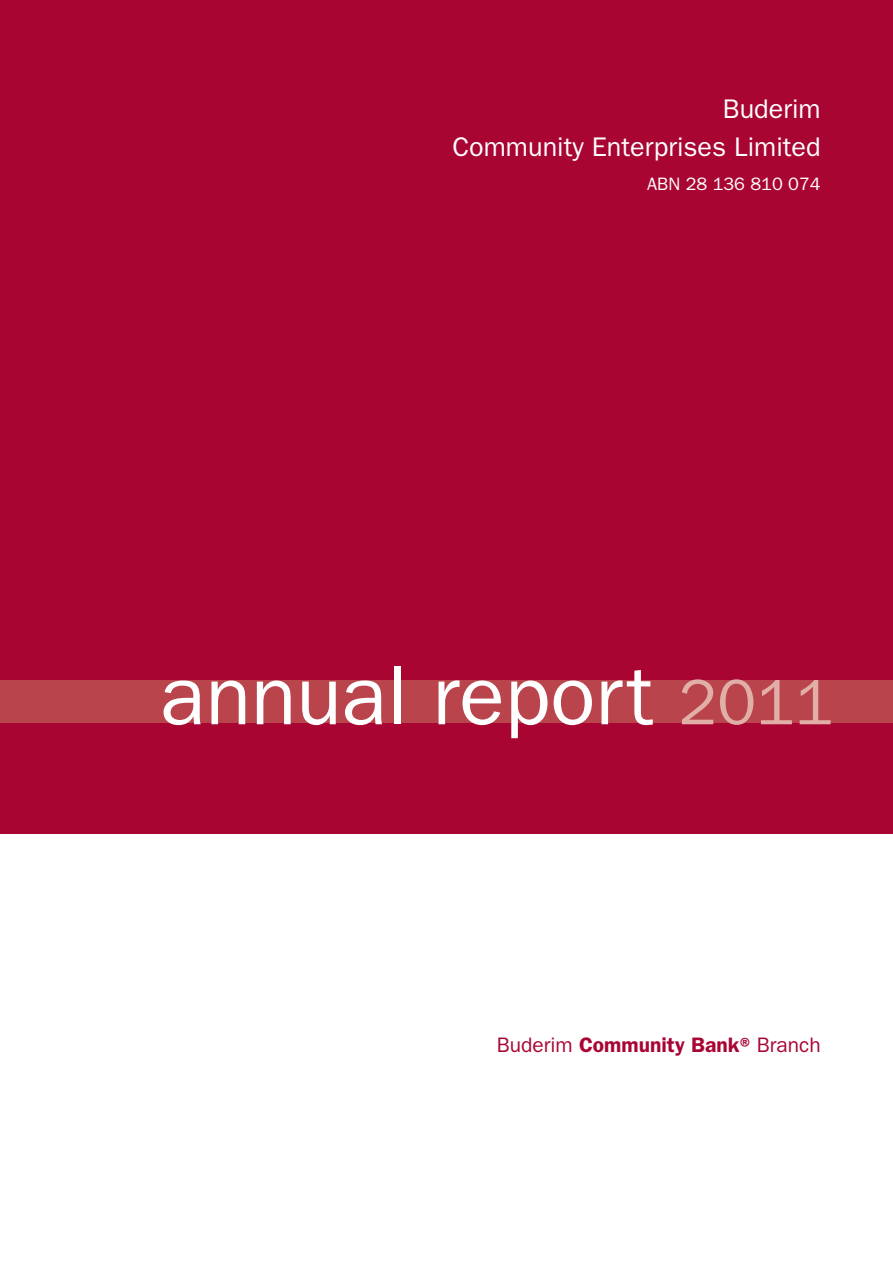
<style>
.page{position:relative;width:893px;height:1263px;background:#fff}
.page>*{position:absolute;margin:0;border:0;box-sizing:border-box;transform-origin:0 0}
.t1{font:84px "Franklin Gothic LT";color:#fff}
.t2{font:27px/37.5px "Franklin Gothic LT";color:#fff;text-align:right}
.t3{font:600 21px "Franklin Gothic LT";color:#a90533}
.t4{font:18px "Franklin Gothic LT";color:#fff}
.s1{font-size:64.5px;color:#e2aea8}
.s2{font-weight:400}
</style>
<div class="page">
<div style="left:0;top:0;width:893px;height:833px;background:#a90533"></div>
<div style="left:0;top:680px;width:893px;height:43px;background:#b9444c"></div>
<p class="t2" style="left:452px;top:90px;width:370px">Buderim<br>Community Enterprises Limited</p>
<p class="t4" style="left:647px;top:174px;width:175px">ABN 28 136 810 074</p>
<h1 class="t1" style="left:160px;top:647px;width:675px">annual report <span class="s1">2011</span></h1>
<p class="t3" style="left:497px;top:1032px;width:325px"><span class="s2">Buderim</span> Community Bank® <span class="s2">Branch</span></p>
</div>
